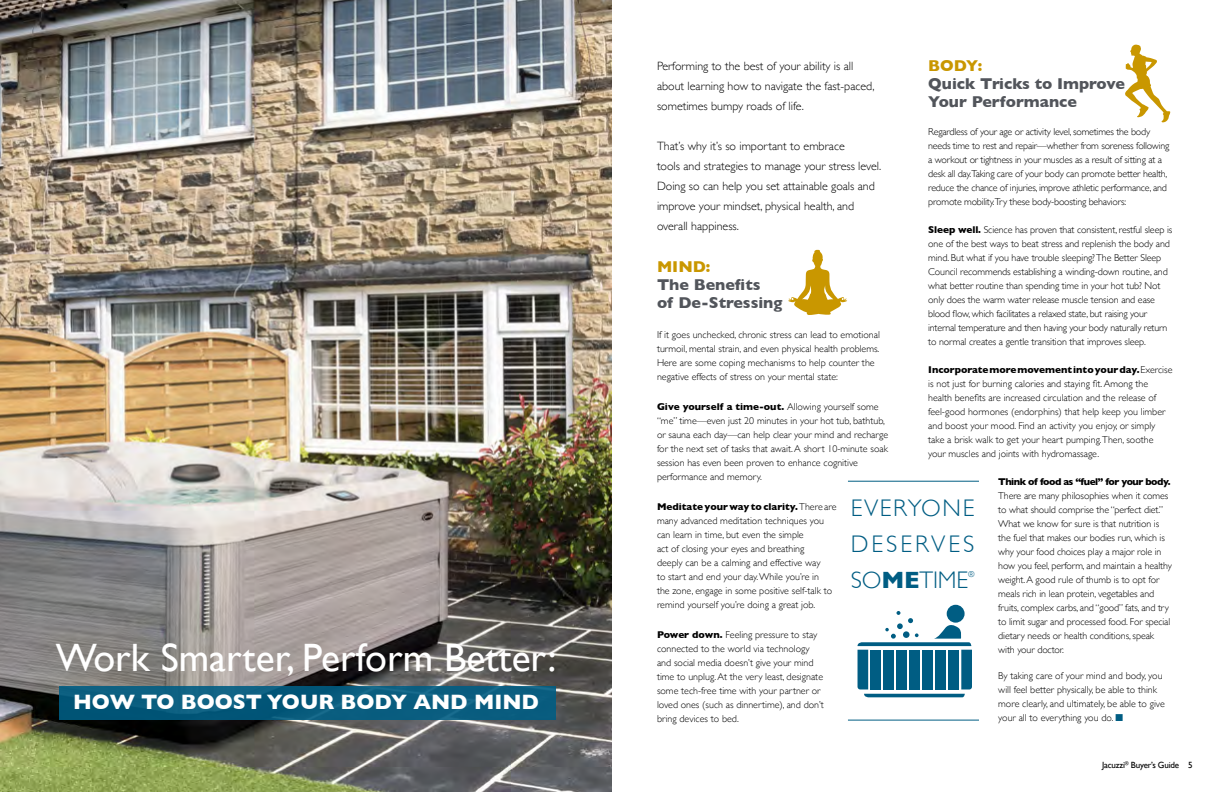
<style>
.page{position:relative;width:1224px;height:792px;background:#fff}
.page>*{position:absolute;margin:0;border:0;box-sizing:border-box;transform-origin:0 0}
.t1{font:39.5px "Gill Sans";color:#fff}
.t2{font:300 24px/36px "Gill Sans";letter-spacing:.065em;color:#005d83;text-align:justify}
.t3{font:700 21.2px "Gill Sans";color:#fff}
.t4{font:700 16px/18px "Gill Sans";color:#52555b}
.t5{font:700 16px "Gill Sans";color:#c99700}
.t6{font:300 12px/20px "Gill Sans";color:#000}
.t7{font:300 10px/14px "Gill Sans";letter-spacing:-.01em;color:#000}
.t8{font:700 10px "Gill Sans";letter-spacing:-.05em;color:#000}
.t9{font:9px "Gill Sans";letter-spacing:-.02em;color:#000}
.t10{font:300 8.2px "Gill Sans";color:#005d83}
.s1{font-weight:700}
.s2{color:#005d83}
</style>
<div class="page">
<img style="left:0;top:0;width:612px;height:792px">
<div style="left:59px;top:687px;width:496px;height:33px;background:#095d7f"></div>
<div style="left:947px;top:605px;width:18px;height:18px;background:#005d83;border-radius:50%"></div>
<svg style="left:858px;top:611px;width:114px;height:86px"></svg>
<hr style="left:848px;top:720px;width:131px;height:1px;background:#005d83">
<hr style="left:848px;top:481px;width:131px;height:1px;background:#005d83">
<svg style="left:788px;top:250px;width:59px;height:65px"></svg>
<svg style="left:1125px;top:45px;width:45px;height:78px"></svg>
<h1 class="t1" style="left:56px;top:634px;width:502px">Work Smarter, Perform Better:</h1>
<h3 class="t3" style="left:73px;top:685px;width:467px">HOW TO BOOST YOUR BODY AND MIND</h3>
<h3 class="t5" style="left:928px;top:53px;width:56px">BODY:</h3>
<h3 class="t4" style="left:928px;top:74px;width:198px">Quick Tricks to Improve<br>Your Performance</h3>
<p class="t7" style="left:928px;top:124px;width:243px">Regardless of your age or activity level, sometimes the body needs time to rest and repair—whether from soreness following a workout or tightness in your muscles as a result of sitting at a desk all day.Taking care of your body can promote better health, reduce the chance of injuries, improve athletic performance, and promote mobility.Try these body-boosting behaviors:</p>
<p class="t7" style="left:928px;top:222px;width:246px"><span class="s1">Sleep well.</span> Science has proven that consistent, restful sleep is one of the best ways to beat stress and replenish the body and mind. But what if you have trouble sleeping? The Better Sleep Council recommends establishing a winding-down routine, and what better routine than spending time in your hot tub? Not only does the warm water release muscle tension and ease blood flow, which facilitates a relaxed state, but raising your internal temperature and then having your body naturally return to normal creates a gentle transition that improves sleep.</p>
<p class="t7" style="left:928px;top:362px;width:246px"><span class="s1">Incorporate more movement into your day.</span> Exercise is not just for burning calories and staying fit. Among the health benefits are increased circulation and the release of feel-good hormones (endorphins) that help keep you limber and boost your mood. Find an activity you enjoy, or simply take a brisk walk to get your heart pumping.Then, soothe your muscles and joints with hydromassage.</p>
<p class="t8" style="left:998px;top:474px;width:174px">Think of food as “fuel” for your body.</p>
<p class="t7" style="left:998px;top:488px;width:175px">There are many philosophies when it comes to what should comprise the “perfect diet.” What we know for sure is that nutrition is the fuel that makes our bodies run, which is why your food choices play a major role in how you feel, perform, and maintain a healthy weight. A good rule of thumb is to opt for meals rich in lean protein, vegetables and fruits, complex carbs, and “good” fats, and try to limit sugar and processed food. For special dietary needs or health conditions, speak with your doctor.</p>
<p class="t7" style="left:998px;top:668px;width:168px">By taking care of your mind and body, you will feel better physically, be able to think more clearly, and ultimately, be able to give your all to everything you do. <span class="s2">■</span></p>
<p class="t6" style="left:657px;top:56px;width:219px">Performing to the best of your ability is all about learning how to navigate the fast-paced, sometimes bumpy roads of life.</p>
<p class="t6" style="left:657px;top:136px;width:226px">That’s why it’s so important to embrace<br>tools and strategies to manage your stress level.<br>Doing so can help you set attainable goals and improve your mindset, physical health, and overall happiness.</p>
<h3 class="t5" style="left:657px;top:254px;width:55px">MIND:</h3>
<h3 class="t4" style="left:657px;top:275px;width:127px">The Benefits<br>of De-Stressing</h3>
<p class="t7" style="left:657px;top:327px;width:224px">If it goes unchecked, chronic stress can lead to emotional turmoil, mental strain, and even physical health problems.<br>Here are some coping mechanisms to help counter the negative effects of stress on your mental state:</p>
<p class="t7" style="left:657px;top:399px;width:233px"><span class="s1">Give yourself a time-out.</span> Allowing yourself some “me” time—even just 20 minutes in your hot tub, bathtub, or sauna each day—can help clear your mind and recharge for the next set of tasks that await. A short 10-minute soak session has even been proven to enhance cognitive performance and memory.</p>
<p class="t7" style="left:657px;top:499px;width:181px"><span class="s1">Meditate your way to clarity.</span> There are many advanced meditation techniques you can learn in time, but even the simple<br>act of closing your eyes and breathing<br>deeply can be a calming and effective way<br>to start and end your day. While you’re in<br>the zone, engage in some positive self-talk to remind yourself you’re doing a great job.</p>
<p class="t7" style="left:657px;top:627px;width:168px"><span class="s1">Power down.</span> Feeling pressure to stay connected to the world via technology and social media doesn’t give your mind time to unplug. At the very least, designate some tech-free time with your partner or loved ones (such as dinnertime), and don’t bring devices to bed.</p>
<h2 class="t2" style="left:851px;top:489px;width:125px">EVERYONE DESERVES SO<span class="s1">ME</span>TIME</h2>
<p class="t10" style="left:968px;top:568px;width:8px">®</p>
<p class="t9" style="left:1102px;top:760px;width:79px">Jacuzzi<sup>®</sup> Buyer’s Guide</p>
<p class="t9" style="left:1188px;top:760px;width:6px">5</p>
</div>
